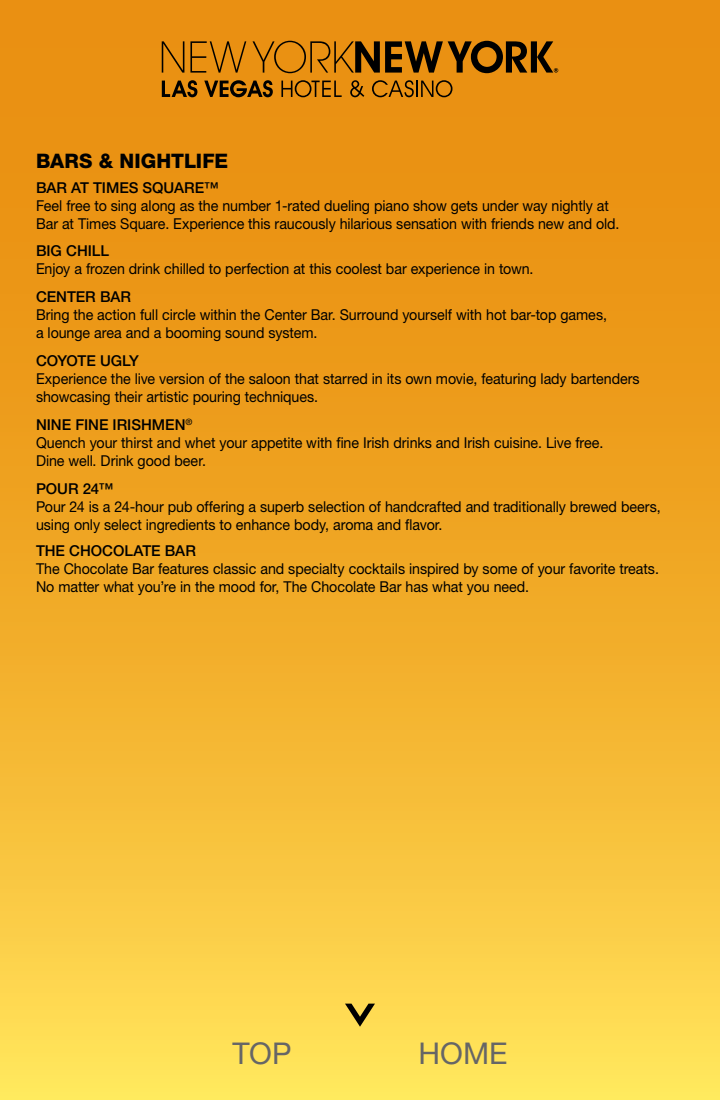
<style>
.page{position:relative;width:720px;height:1100px;background:#fff}
.page>*{position:absolute;margin:0;border:0;box-sizing:border-box;transform-origin:0 0}
.t1{font:30px "Helvetica Neue LT Std";color:#666}
.t2{font:800 20px "Helvetica Neue LT Std";color:#000}
.Descriptor{font:15px/18px "Helvetica Neue LT Std";letter-spacing:-.005em;color:#000;scale:.95 1}
.t3{font:500 15px "Helvetica Neue LT Std";letter-spacing:-.005em;color:#000}
</style>
<div class="page">
<div style="left:0;top:0;width:720px;height:1100px;background:linear-gradient(to bottom,#e68204,#fed951)"></div>
<svg style="left:345px;top:1004px;width:30px;height:23px"></svg>
<svg style="left:162px;top:41px;width:22px;height:32px"></svg>
<svg style="left:190px;top:41px;width:56px;height:32px"></svg>
<svg style="left:162px;top:80px;width:35px;height:17px"></svg>
<svg style="left:204px;top:80px;width:69px;height:17px"></svg>
<svg style="left:281px;top:80px;width:61px;height:17px"></svg>
<svg style="left:350px;top:80px;width:14px;height:17px"></svg>
<svg style="left:372px;top:80px;width:80px;height:17px"></svg>
<svg style="left:253px;top:41px;width:305px;height:32px"></svg>
<p class="t2" style="left:36px;top:149px;width:194px">BARS &amp; NIGHTLIFE</p>
<p class="t3" style="left:36px;top:178px;width:184px">BAR AT TIMES SQUARE™</p>
<p class="Descriptor" style="left:36px;top:196px;width:616px">Feel free to sing along as the number 1-rated dueling piano show gets under way nightly at<br>Bar at Times Square. Experience this raucously hilarious sensation with friends new and old.</p>
<p class="t3" style="left:36px;top:242px;width:75px">BIG CHILL</p>
<p class="Descriptor" style="left:36px;top:260px;width:525px">Enjoy a frozen drink chilled to perfection at this coolest bar experience in town.</p>
<p class="t3" style="left:36px;top:288px;width:97px">CENTER BAR</p>
<p class="Descriptor" style="left:36px;top:306px;width:603px">Bring the action full circle within the Center Bar. Surround yourself with hot bar-top games, a lounge area and a booming sound system.</p>
<p class="t3" style="left:36px;top:352px;width:105px">COYOTE UGLY</p>
<p class="Descriptor" style="left:36px;top:369px;width:637px">Experience the live version of the saloon that starred in its own movie, featuring lady bartenders showcasing their artistic pouring techniques.</p>
<p class="t3" style="left:36px;top:415px;width:158px">NINE FINE IRISHMEN<sup>®</sup></p>
<p class="Descriptor" style="left:36px;top:433px;width:599px">Quench your thirst and whet your appetite with fine Irish drinks and Irish cuisine. Live free.<br>Dine well. Drink good beer.</p>
<p class="t3" style="left:36px;top:479px;width:79px">POUR 24™</p>
<p class="Descriptor" style="left:36px;top:497px;width:659px">Pour 24 is a 24-hour pub offering a superb selection of handcrafted and traditionally brewed beers, using only select ingredients to enhance body, aroma and flavor.</p>
<p class="t3" style="left:36px;top:542px;width:161px">THE CHOCOLATE BAR</p>
<p class="Descriptor" style="left:36px;top:560px;width:657px">The Chocolate Bar features classic and specialty cocktails inspired by some of your favorite treats.<br>No matter what you’re in the mood for, The Chocolate Bar has what you need.</p>
<p class="t1" style="left:233px;top:1035px;width:60px">TOP</p>
<p class="t1" style="left:418px;top:1035px;width:91px">HOME</p>
</div>
